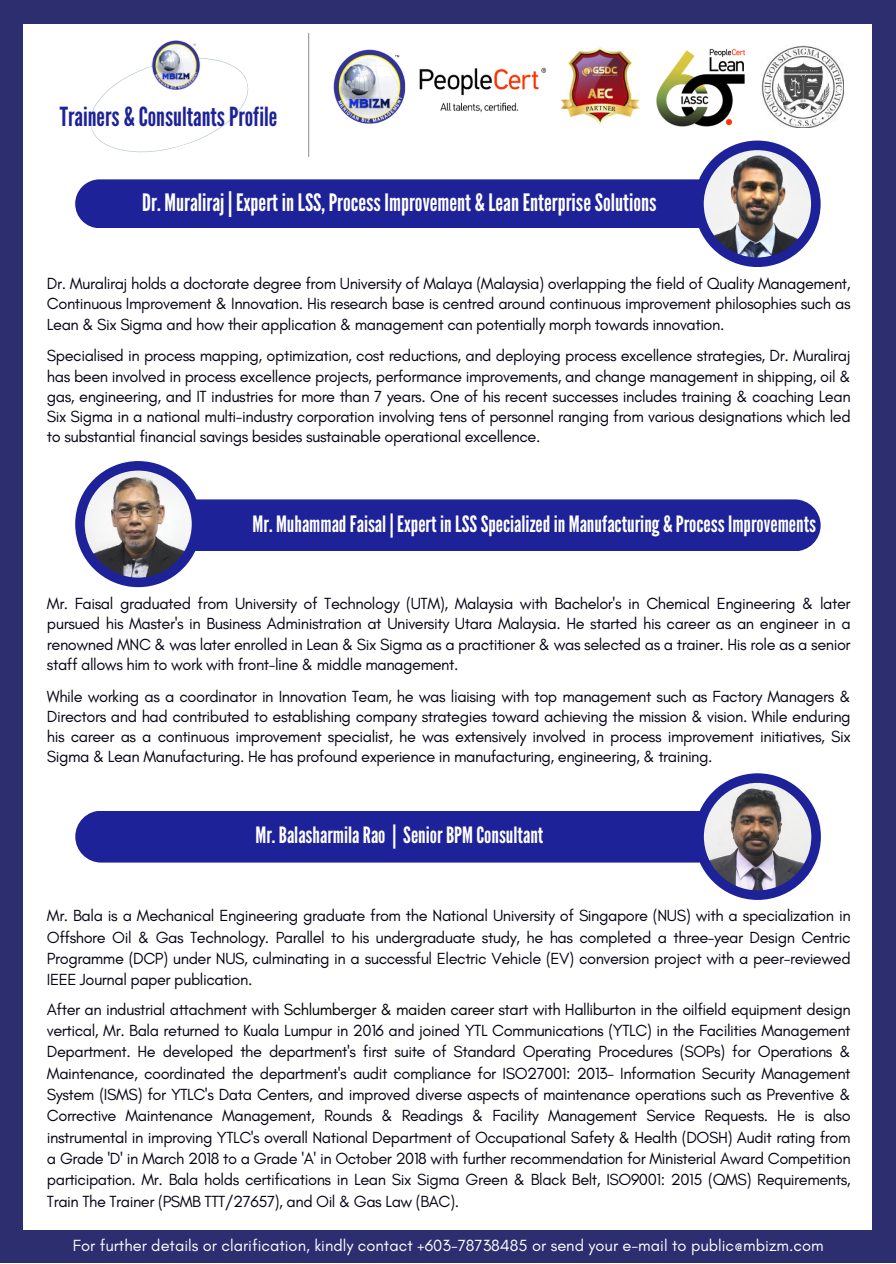
<style>
.page{position:relative;width:896px;height:1264px;background:#fff}
.page>*{position:absolute;margin:0;border:0;box-sizing:border-box;transform-origin:0 0}
.t1{font:26.25px "League Gothic";color:#1e2299}
.t2{font:24px "League Gothic";color:#fff}
.t3{font:22.5px "League Gothic";color:#fff}
.t4{font:16.5px "Glacial Indifference";color:#fff}
.t5{font:16.35px/20.2px "Glacial Indifference";letter-spacing:-.03em;color:#040312;text-align:justify}
.s1{color:#000}
</style>
<div class="page">
<div style="left:0;top:0;width:896px;height:1262px;background:#2c2e70"></div>
<div style="left:24px;top:24px;width:848px;height:1205px;background:#fff"></div>
<div style="left:75px;top:179px;width:648px;height:49px;background:#1e2299;border-radius:24px"></div>
<div style="left:694px;top:140px;width:126px;height:127px;background:#1e2299;border-radius:50%"></div>
<img style="left:704px;top:150px;width:107px;height:107px;border-radius:50%">
<div style="left:147px;top:499px;width:673px;height:52px;background:#1e2299;border-radius:26px"></div>
<div style="left:75px;top:461px;width:126px;height:126px;background:#1e2299;border-radius:50%"></div>
<img style="left:85px;top:470px;width:107px;height:107px;border-radius:50%">
<svg style="left:90px;top:58px;width:159px;height:95px"></svg>
<img style="left:143px;top:40px;width:65px;height:50px">
<img style="left:656px;top:48px;width:90px;height:79px">
<img style="left:761px;top:45px;width:82px;height:82px">
<img style="left:419px;top:68px;width:124px;height:45px">
<img style="left:543px;top:47px;width:97px;height:79px">
<img style="left:333px;top:50px;width:73px;height:74px">
<hr style="left:308px;top:33px;width:1px;height:124px;background:#000">
<div style="left:75px;top:810px;width:648px;height:52px;background:#1e2299;border-radius:26px"></div>
<div style="left:694px;top:773px;width:127px;height:126px;background:#1e2299;border-radius:50%"></div>
<img style="left:704px;top:783px;width:107px;height:107px;border-radius:50%">
<h1 class="t1" style="left:60px;top:101px;width:219px">Trainers &amp; Consultants Profile</h1>
<h2 class="t2" style="left:142px;top:188px;width:516px">Dr. Muraliraj | Expert in LSS, Process Improvement &amp; Lean Enterprise Solutions</h2>
<p class="t5" style="left:47px;top:274px;width:805px">Dr. Muraliraj holds a doctorate degree from University of Malaya (Malaysia) overlapping the field of Quality Management, Continuous Improvement &amp; Innovation. His research base is centred around continuous improvement philosophies such as Lean &amp; Six Sigma and how their application &amp; management can potentially morph towards innovation.</p>
<p class="t5" style="left:47px;top:346px;width:805px">Specialised in process mapping, optimization, cost reductions, and deploying process excellence strategies, Dr. Muraliraj has been involved in process excellence projects, performance improvements, and change management in shipping, oil &amp; gas, engineering, and IT industries for more than 7 years. One of his recent successes includes training &amp; coaching Lean Six Sigma in a national multi-industry corporation involving tens of personnel ranging from various designations which led to substantial financial savings besides sustainable operational excellence.</p>
<h3 class="t3" style="left:253px;top:510px;width:565px">Mr. Muhammad Faisal | Expert in LSS Specialized in Manufacturing &amp; Process Improvements</h3>
<p class="t5" style="left:47px;top:594px;width:805px">Mr. Faisal graduated from University of Technology (UTM), Malaysia with Bachelor's in Chemical Engineering &amp; later pursued his Master's in Business Administration at University Utara Malaysia. He started his career as an engineer in a renowned MNC &amp; was later enrolled in Lean &amp; Six Sigma as a practitioner &amp; was selected as a trainer. His role as a senior staff allows him to work with front-line &amp; middle management.</p>
<p class="t5" style="left:47px;top:686px;width:805px">While working as a coordinator in Innovation Team, he was liaising with top management such as Factory Managers &amp; Directors and had contributed to establishing company strategies toward achieving the mission &amp; vision. While enduring his career as a continuous improvement specialist, he was extensively involved in process improvement initiatives, Six Sigma &amp; Lean Manufacturing. He has profound experience in manufacturing, engineering, &amp; training.</p>
<h3 class="t3" style="left:255px;top:821px;width:289px">Mr. Balasharmila Rao | Senior BPM Consultant</h3>
<p class="t5" style="left:47px;top:905px;width:805px;line-height:21.3px">Mr. Bala is a Mechanical Engineering graduate from the National University of Singapore (NUS) with a specialization in Offshore Oil &amp; Gas Technology. Parallel to his undergraduate study, he has completed a three-year Design Centric Programme (DCP) under NUS, culminating in a successful Electric Vehicle (EV) conversion project with a peer-reviewed IEEE Journal paper publication.</p>
<p class="t5" style="left:47px;top:998px;width:805px;line-height:21.3px">After an industrial attachment with <span class="s1">Schlumberger &amp; maiden career</span> start with Halliburton in the oilfield equipment design vertical, Mr. Bala returned to Kuala Lumpur in 2016 and joined YTL Communications (YTLC) in the Facilities Management Department. He developed the department's first suite of Standard Operating Procedures (SOPs) for Operations &amp; Maintenance, coordinated the department's audit compliance for ISO27001: 2013- Information Security Management System (ISMS) for YTLC's Data Centers, and improved diverse aspects of maintenance operations such as Preventive &amp; Corrective Maintenance Management, Rounds &amp; Readings &amp; Facility Management Service Requests. He is also instrumental in improving YTLC's overall National Department of Occupational Safety &amp; Health (DOSH) Audit rating from a Grade 'D' in March 2018 to a Grade 'A' in October 2018 with further recommendation for Ministerial Award Competition participation. Mr. Bala holds certifications in Lean Six Sigma Green &amp; Black Belt, ISO9001: 2015 (QMS) Requirements, Train The Trainer (PSMB TTT/27657), and Oil &amp; Gas Law (BAC).</p>
<p class="t4" style="left:73px;top:1236px;width:752px">For further details or clarification, kindly contact +603-78738485 or send your e-mail to public@mbizm.com</p>
</div>
